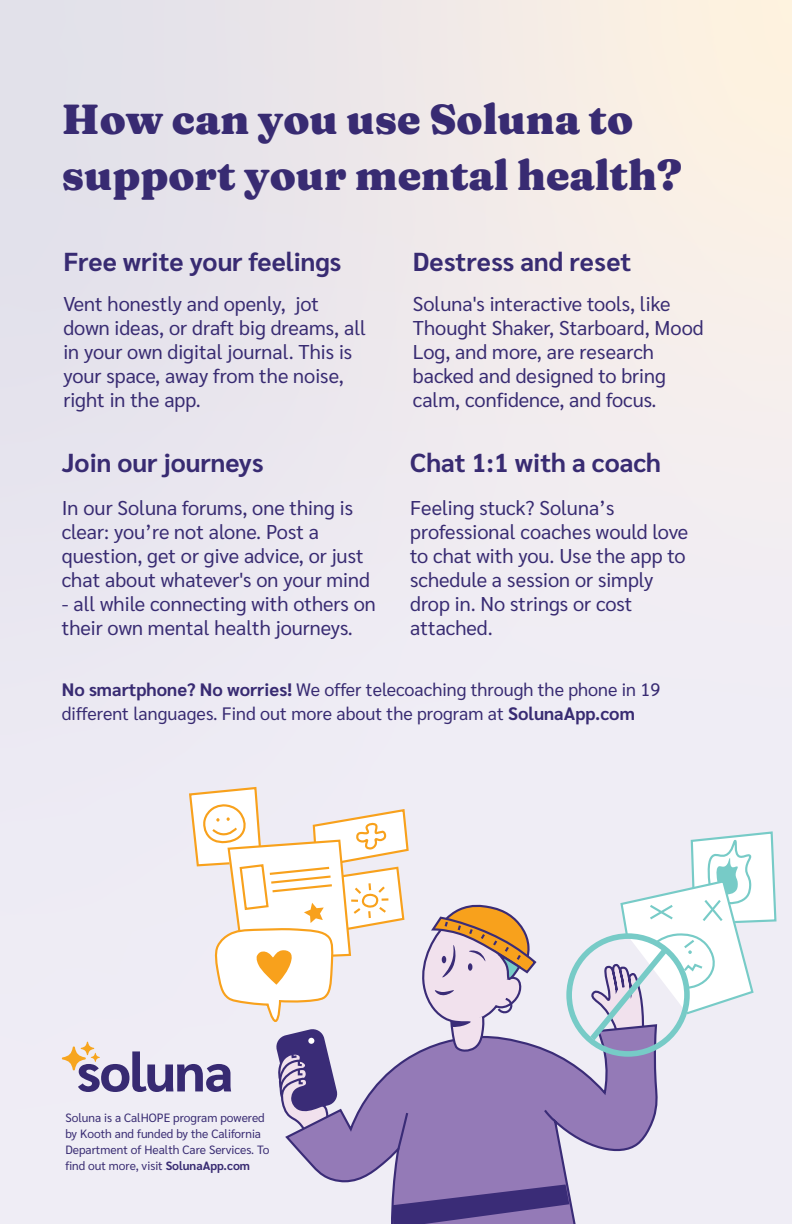
<style>
.page{position:relative;width:792px;height:1224px;background:#efebee}
.page>*{position:absolute;margin:0;border:0;box-sizing:border-box;transform-origin:0 0}
.t1{font:900 42px/56px "Fraunces 9 pt";color:#382b72}
.t2{font:700 26px "Sarabun";color:#382b72}
.t3{font:20px/24px "Sarabun";color:#382b72}
.t4{font:18px/24px "Sarabun";color:#382b72}
.t5{font:12px/16px "Sarabun";color:#382b72}
.s1{font-weight:700}
</style>
<div class="page">
<svg style="left:569px;top:1022px;width:90px;height:202px"></svg>
<div style="left:566px;top:933px;width:124px;height:124px;border:6px solid #77cbc7;border-radius:50%"></div>
<svg style="left:585px;top:831px;width:192px;height:215px"></svg>
<svg style="left:62px;top:787px;width:507px;height:437px"></svg>
<h1 class="t1" style="left:62px;top:89px;width:622px">How can you use Soluna to support your mental health?</h1>
<h2 class="t2" style="left:63px;top:247px;width:279px">Free write your feelings</h2>
<h2 class="t2" style="left:413px;top:247px;width:220px">Destress and reset</h2>
<p class="t3" style="left:63px;top:292px;width:304px">Vent honestly and openly, jot down ideas, or draft big dreams, all in your own digital journal. This is your space, away from the noise, right in the app.</p>
<p class="t3" style="left:413px;top:292px;width:292px">Soluna's interactive tools, like<br>Thought Shaker, Starboard, Mood<br>Log, and more, are research backed and designed to bring calm, confidence, and focus.</p>
<h2 class="t2" style="left:62px;top:448px;width:203px">Join our journeys</h2>
<h2 class="t2" style="left:410px;top:448px;width:252px">Chat 1:1 with a coach</h2>
<p class="t3" style="left:62px;top:496px;width:310px">In our Soluna forums, one thing is clear: you’re not alone. Post a question, get or give advice, or just chat about whatever's on your mind</p>
<p class="t3" style="left:62px;top:592px;width:316px">- all while connecting with others on their own mental health journeys.</p>
<p class="t3" style="left:410px;top:496px;width:280px">Feeling stuck? Soluna’s professional coaches would love to chat with you. Use the app to schedule a session or simply drop in. No strings or cost attached.</p>
<p class="t4" style="left:62px;top:678px;width:600px"><span class="s1">No smartphone? No worries!</span> We offer telecoaching through the phone in 19 different languages. Find out more about the program at <span class="s1">SolunaApp.com</span></p>
<p class="t5" style="left:65px;top:1110px;width:206px">Soluna is a CalHOPE program powered by Kooth and funded by the California Department of Health Care Services. To find out more, visit <span class="s1">SolunaApp.com</span></p>
</div>
